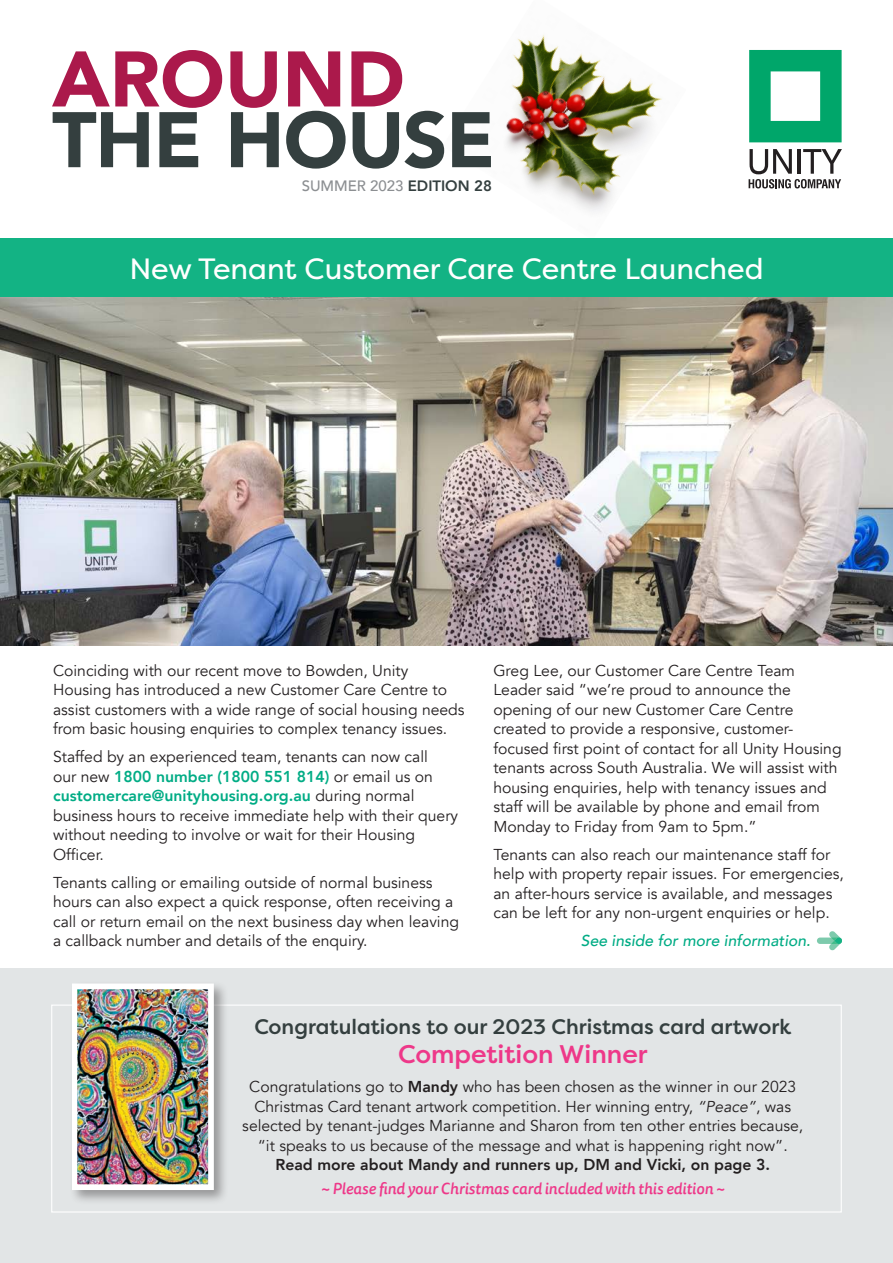
<style>
.page{position:relative;width:893px;height:1263px;background:#fff}
.page>*{position:absolute;margin:0;border:0;box-sizing:border-box;transform-origin:0 0}
.t1{font:29.25px "Filson Pro";color:#fff}
.t2{font:500 25.5px "Filson Pro";color:#ee3889}
.t3{font:500 21px "Filson Pro";color:#343f3f}
.t4{font:15.75px/19.5px "Avenir";color:#231f20}
.t5{font:italic 500 15.75px "Tisa Sans Pro";color:#ee3889}
.t6{font:800 15.75px "Avenir";color:#231f20}
.t7{font:italic 500 15.75px "Avenir";color:#00ac85}
.t8{font:500 15px "Avenir";color:#8c8f92}
.s1{font-weight:800;color:#343f3f}
.s2{font-weight:800;color:#00ac85}
.s3{color:#00a66a}
.s4{font-weight:800}
.s5{font-style:italic}
</style>
<div class="page">
<img style="left:506px;top:34px;width:156px;height:178px">
<div style="left:0;top:238px;width:893px;height:59px;background:#13b384"></div>
<svg style="left:749px;top:50px;width:93px;height:92px"></svg>
<svg style="left:749px;top:149px;width:93px;height:39px"></svg>
<svg style="left:52px;top:50px;width:439px;height:119px"></svg>
<div style="left:0;top:968px;width:893px;height:295px;background:#e2e5e6"></div>
<div style="left:51px;top:1004px;width:791px;height:208px;border:1px solid #fff"></div>
<div style="left:69px;top:980px;width:160px;height:225px;background:#231f20;opacity:.4"></div>
<img style="left:79px;top:990px;width:128px;height:193px">
<div style="left:72px;top:983px;width:142px;height:207px;border:6px solid #fff"></div>
<img style="left:0;top:297px;width:893px;height:349px">
<div style="left:817px;top:937px;width:25px;height:7px;background:#7dcaac;border-radius:3px"></div>
<svg style="left:829px;top:931px;width:13px;height:19px"></svg>
<p class="t8" style="left:302px;top:173px;width:192px">SUMMER 2023 <span class="s1">EDITION 28</span></p>
<p class="t1" style="left:129px;top:249px;width:636px">New Tenant Customer Care Centre Launched</p>
<p class="t4" style="left:53px;top:661px;width:413px">Coinciding with our recent move to Bowden, Unity Housing has introduced a new Customer Care Centre to assist customers with a wide range of social housing needs from basic housing enquiries to complex tenancy issues.</p>
<p class="t4" style="left:53px;top:747px;width:407px">Staffed by an experienced team, tenants can now call<br>our new <span class="s2">1800 number (1800 551 814)</span> or email us on <span class="s2">customercare@unityhousing.org.au</span> during normal business hours to receive immediate help with their query without needing to involve or wait for their Housing Officer.</p>
<p class="t4" style="left:53px;top:873px;width:408px">Tenants calling or emailing outside of normal business hours can also expect a quick response, often receiving a call or return email on the next business day when leaving a callback number and details of the enquiry.</p>
<p class="t4" style="left:493px;top:661px;width:350px">Greg Lee, our Customer Care Centre Team Leader said “we’re proud to announce the opening of our new Customer Care Centre created to provide a responsive, customer&shy;focused first point of contact for all Unity Housing tenants across South Australia. We will assist with housing enquiries, help with tenancy issues and staff will be available by phone and email from Monday to Friday from 9am to 5pm.”</p>
<p class="t4" style="left:493px;top:845px;width:352px">Tenants can also reach our maintenance staff for help with property repair issues. For emergencies, an after-hours service is available, and messages can be left for any non-urgent enquiries or help.</p>
<p class="t7" style="left:581px;top:931px;width:231px">See inside for more information<span class="s3">.</span></p>
<p class="t3" style="left:254px;top:1012px;width:539px">Congratulations to our 2023 Christmas card artwork</p>
<p class="t2" style="left:398px;top:1036px;width:251px">Competition Winner</p>
<p class="t4" style="left:242px;top:1077px;width:562px;text-align:center">Congratulations go to <span class="s4">Mandy</span> who has been chosen as the winner in our 2023<br>Christmas Card tenant artwork competition. Her winning entry, <span class="s5">“Peace”</span>, was selected by tenant-judges Marianne and Sharon from ten other entries because, “it speaks to us because of the message and what is happening right now”.</p>
<p class="t6" style="left:275px;top:1152px;width:496px">Read more about Mandy and runners up, DM and Vicki, on page 3.</p>
<p class="t5" style="left:321px;top:1177px;width:406px">~ Please find your Christmas card included with this edition ~</p>
</div>
